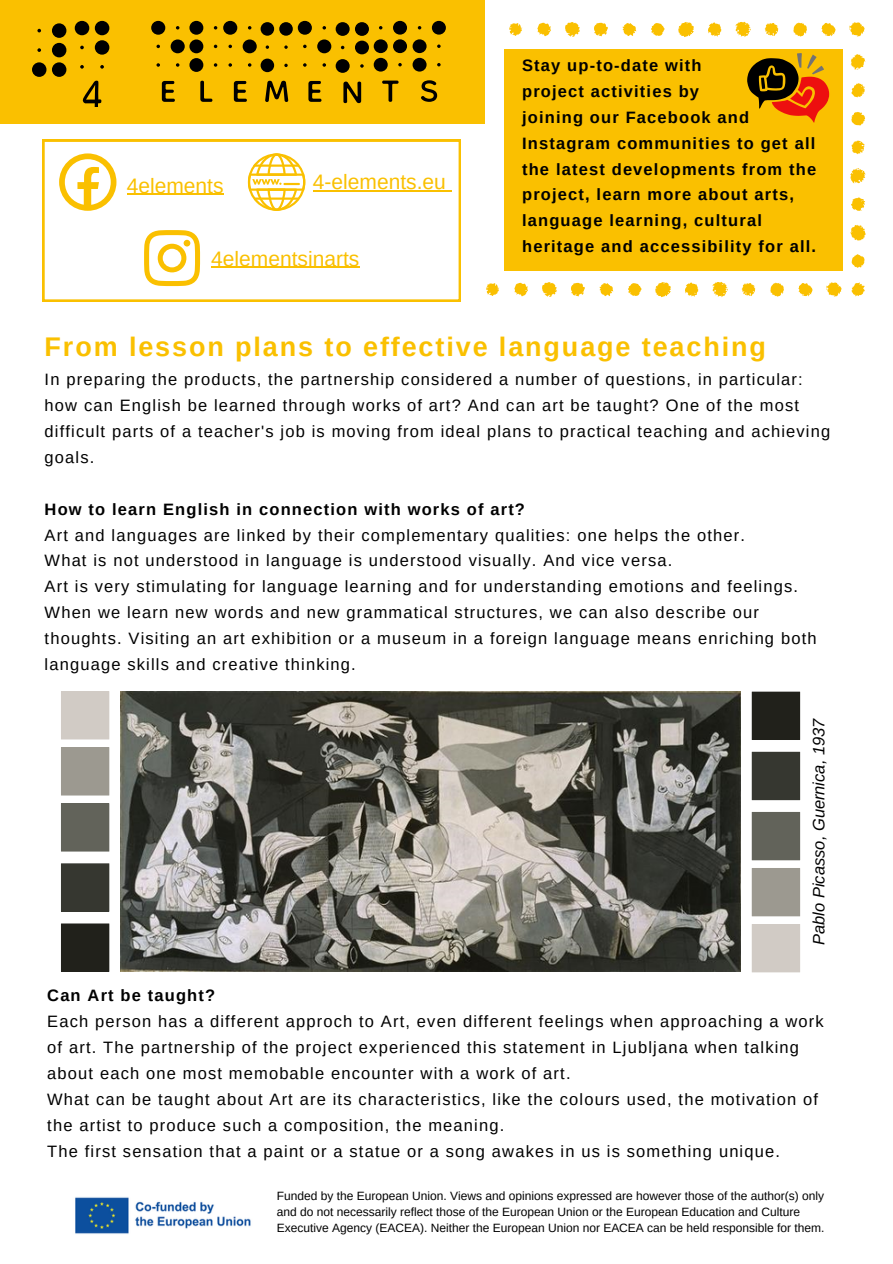
<style>
.page{position:relative;width:893px;height:1264px;background:#fff}
.page>*{position:absolute;margin:0;border:0;box-sizing:border-box;transform-origin:0 0}
.t1{font:700 27px "Arimo";letter-spacing:.07em;color:#fac000}
.t2{font:21px "Arimo";color:#fac000}
.t3{font:16.5px/25.8px "Arimo";letter-spacing:.07em;color:#000}
.t4{font:700 16.5px/25.8px "Arimo";letter-spacing:.07em;color:#000}
.t5{font:italic 16.5px "Arimo";color:#000}
.t6{font:12px/16px "Arimo";color:#000}
</style>
<div class="page">
<img style="left:75px;top:1197px;width:176px;height:37px">
<div style="left:0;top:0;width:484px;height:123px;background:#fac000"></div>
<svg style="left:151px;top:21px;width:66px;height:81px"></svg>
<svg style="left:32px;top:23px;width:34px;height:54px"></svg>
<svg style="left:223px;top:21px;width:223px;height:82px"></svg>
<svg style="left:678px;top:22px;width:16px;height:15px"></svg>
<svg style="left:565px;top:22px;width:15px;height:15px"></svg>
<svg style="left:793px;top:23px;width:14px;height:14px"></svg>
<svg style="left:708px;top:22px;width:13px;height:15px"></svg>
<svg style="left:537px;top:23px;width:14px;height:13px"></svg>
<svg style="left:651px;top:23px;width:13px;height:13px"></svg>
<svg style="left:764px;top:23px;width:14px;height:13px"></svg>
<svg style="left:622px;top:23px;width:14px;height:13px"></svg>
<svg style="left:509px;top:23px;width:13px;height:13px"></svg>
<svg style="left:594px;top:23px;width:14px;height:14px"></svg>
<svg style="left:849px;top:22px;width:15px;height:15px"></svg>
<svg style="left:735px;top:21px;width:15px;height:16px"></svg>
<svg style="left:821px;top:23px;width:14px;height:13px"></svg>
<svg style="left:75px;top:21px;width:34px;height:85px"></svg>
<svg style="left:42px;top:140px;width:419px;height:161px"></svg>
<svg style="left:59px;top:153px;width:57px;height:58px"></svg>
<svg style="left:144px;top:230px;width:56px;height:56px"></svg>
<svg style="left:248px;top:153px;width:57px;height:58px"></svg>
<div style="left:504px;top:49px;width:338px;height:221px;background:#fac000"></div>
<svg style="left:747px;top:53px;width:82px;height:70px"></svg>
<svg style="left:850px;top:225px;width:15px;height:15px"></svg>
<svg style="left:851px;top:111px;width:14px;height:15px"></svg>
<svg style="left:851px;top:197px;width:14px;height:14px"></svg>
<svg style="left:851px;top:254px;width:13px;height:14px"></svg>
<svg style="left:851px;top:140px;width:13px;height:14px"></svg>
<svg style="left:851px;top:282px;width:13px;height:14px"></svg>
<svg style="left:850px;top:54px;width:15px;height:16px"></svg>
<svg style="left:850px;top:168px;width:15px;height:16px"></svg>
<svg style="left:851px;top:83px;width:13px;height:15px"></svg>
<svg style="left:655px;top:282px;width:16px;height:15px"></svg>
<svg style="left:542px;top:282px;width:15px;height:15px"></svg>
<svg style="left:770px;top:282px;width:14px;height:15px"></svg>
<svg style="left:685px;top:282px;width:13px;height:15px"></svg>
<svg style="left:514px;top:283px;width:14px;height:13px"></svg>
<svg style="left:628px;top:283px;width:13px;height:13px"></svg>
<svg style="left:741px;top:283px;width:14px;height:13px"></svg>
<svg style="left:599px;top:283px;width:14px;height:13px"></svg>
<svg style="left:486px;top:283px;width:13px;height:13px"></svg>
<svg style="left:571px;top:283px;width:14px;height:13px"></svg>
<svg style="left:826px;top:282px;width:15px;height:15px"></svg>
<svg style="left:712px;top:282px;width:15px;height:15px"></svg>
<svg style="left:798px;top:283px;width:14px;height:13px"></svg>
<hr style="left:127px;top:194px;width:96px;height:1px;background:#fac000">
<hr style="left:211px;top:267px;width:148px;height:1px;background:#fac000">
<hr style="left:313px;top:190px;width:133px;height:1px;background:#fac000">
<img style="left:121px;top:691px;width:619px;height:280px">
<div style="left:751px;top:691px;width:49px;height:49px;background:#21211b"></div>
<div style="left:751px;top:751px;width:49px;height:49px;background:#363730"></div>
<div style="left:751px;top:812px;width:49px;height:48px;background:#62635a"></div>
<div style="left:751px;top:868px;width:49px;height:48px;background:#9c9990"></div>
<div style="left:751px;top:924px;width:49px;height:48px;background:#d1cbc5"></div>
<div style="left:61px;top:923px;width:48px;height:48px;background:#21211b"></div>
<div style="left:61px;top:863px;width:48px;height:48px;background:#363730"></div>
<div style="left:61px;top:803px;width:48px;height:48px;background:#62635a"></div>
<div style="left:61px;top:747px;width:48px;height:48px;background:#9c9990"></div>
<div style="left:61px;top:691px;width:48px;height:48px;background:#d1cbc5"></div>
<p class="t2" style="left:127px;top:174px;width:98px">4elements</p>
<p class="t2" style="left:313px;top:170px;width:134px">4-elements.eu</p>
<p class="t2" style="left:211px;top:246px;width:150px">4elementsinarts</p>
<p class="t4" style="left:522px;top:52px;width:181px">Stay up-to-date with</p>
<p class="t4" style="left:522px;top:78px;width:178px">project activities by</p>
<p class="t4" style="left:522px;top:104px;width:295px">joining our Facebook and<br>Instagram communities to get all the latest developments from the project, learn more about arts, language learning, cultural heritage and accessibility for all.</p>
<p class="t1" style="left:45px;top:332px;width:722px">From lesson plans to effective language teaching</p>
<p class="t3" style="left:45px;top:367px;width:787px">In preparing the products, the partnership considered a number of questions, in particular: how can English be learned through works of art? And can art be taught? One of the most difficult parts of a teacher's job is moving from ideal plans to practical teaching and achieving goals.</p>
<p class="t4" style="left:45px;top:496px;width:482px">How to learn English in connection with works of art?</p>
<p class="t3" style="left:45px;top:522px;width:701px">Art and languages are linked by their complementary qualities: one helps the other.</p>
<p class="t3" style="left:45px;top:548px;width:629px">What is not understood in language is understood visually. And vice versa.</p>
<p class="t3" style="left:45px;top:573px;width:773px">Art is very stimulating for language learning and for understanding emotions and feelings.<br>When we learn new words and new grammatical structures, we can also describe our thoughts. Visiting an art exhibition or a museum in a foreign language means enriching both language skills and creative thinking.</p>
<p class="t5" style="left:809px;top:944px;width:228px;rotate:-90deg">Pablo Picasso, Guernica, 1937</p>
<p class="t4" style="left:47px;top:982px;width:169px">Can Art be taught?</p>
<p class="t3" style="left:47px;top:1008px;width:778px">Each person has a different approch to Art, even different feelings when approaching a work of art. The partnership of the project experienced this statement in Ljubljana when talking about each one most memobable encounter with a work of art.</p>
<p class="t3" style="left:47px;top:1086px;width:772px">What can be taught about Art are its characteristics, like the colours used, the motivation of the artist to produce such a composition, the meaning.</p>
<p class="t3" style="left:47px;top:1137px;width:734px">The first sensation that a paint or a statue or a song awakes in us is something unique.</p>
<p class="t6" style="left:277px;top:1187px;width:549px">Funded by the European Union. Views and opinions expressed are however those of the author(s) only and do not necessarily reflect those of the European Union or the European Education and Culture<br>Executive Agency (EACEA). Neither the European Union nor EACEA can be held responsible for them.</p>
</div>
